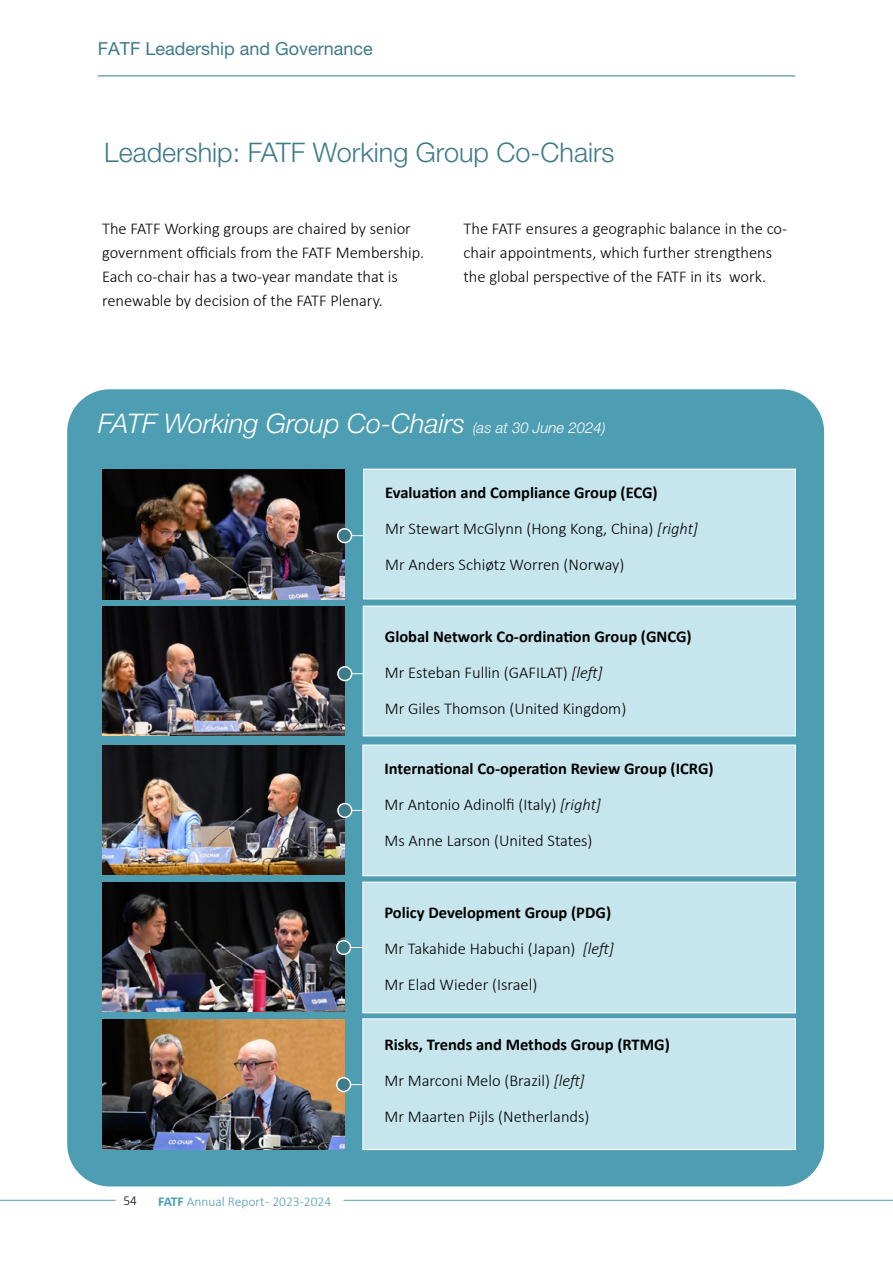
<style>
.page{position:relative;width:893px;height:1263px;background:#fff}
.page>*{position:absolute;margin:0;border:0;box-sizing:border-box;transform-origin:0 0}
.t1{font:italic 300 27px "Helvetica Neue LT Pro";color:#fff}
.t2{font:300 27px "Helvetica Neue LT Pro";color:#3e7b8b}
.t3{font:18px "Helvetica Neue LT Pro";color:#3e7b8b}
.t4{font:300 16.5px/36px "Calibri";color:#000}
.t5{font:300 13.5px "Calibri";color:#4e9eb3}
.t6{font:300 13.5px "Calibri";color:#000}
.s1{font-size:15px}
.s2{font-weight:700}
.s3{font-style:italic}
</style>
<div class="page">
<div style="left:67px;top:389px;width:757px;height:797px;background:#4e9eb3;border-radius:43px"></div>
<img style="left:102px;top:469px;width:243px;height:130px">
<img style="left:102px;top:606px;width:243px;height:130px">
<img style="left:102px;top:745px;width:243px;height:130px">
<img style="left:102px;top:882px;width:243px;height:130px">
<img style="left:102px;top:1020px;width:243px;height:129px">
<div style="left:364px;top:469px;width:431px;height:130px;background:#c6e5ed"></div>
<div style="left:363px;top:469px;width:433px;height:130px;border:1px solid #fff"></div>
<svg style="left:352px;top:535px;width:12px;height:1px"></svg>
<div style="left:338px;top:529px;width:13px;height:13px;background:#3e7b8b;border-radius:50%"></div>
<div style="left:337px;top:528px;width:15px;height:15px;border:2px solid #fff;border-radius:50%"></div>
<div style="left:338px;top:667px;width:14px;height:13px;background:#3e7b8b;border-radius:50%"></div>
<div style="left:337px;top:666px;width:15px;height:15px;border:2px solid #fff;border-radius:50%"></div>
<div style="left:338px;top:803px;width:14px;height:14px;background:#3e7b8b;border-radius:50%"></div>
<div style="left:337px;top:803px;width:15px;height:15px;border:2px solid #fff;border-radius:50%"></div>
<div style="left:337px;top:941px;width:13px;height:13px;background:#3e7b8b;border-radius:50%"></div>
<div style="left:336px;top:940px;width:15px;height:15px;border:2px solid #fff;border-radius:50%"></div>
<div style="left:337px;top:1078px;width:13px;height:13px;background:#3e7b8b;border-radius:50%"></div>
<div style="left:336px;top:1077px;width:15px;height:15px;border:2px solid #fff;border-radius:50%"></div>
<hr style="left:0;top:1200px;width:116px;height:1px;background:#4e9eb3">
<hr style="left:344px;top:1200px;width:549px;height:1px;background:#4e9eb3">
<hr style="left:98px;top:76px;width:697px;height:1px;background:#3e7b8b">
<div style="left:363px;top:606px;width:432px;height:130px;background:#c6e5ed"></div>
<div style="left:363px;top:606px;width:433px;height:130px;border:1px solid #fff"></div>
<div style="left:363px;top:745px;width:432px;height:131px;background:#c6e5ed"></div>
<div style="left:362px;top:745px;width:434px;height:131px;border:1px solid #fff"></div>
<div style="left:363px;top:882px;width:432px;height:131px;background:#c6e5ed"></div>
<div style="left:362px;top:882px;width:434px;height:131px;border:1px solid #fff"></div>
<div style="left:363px;top:1019px;width:432px;height:130px;background:#c6e5ed"></div>
<div style="left:362px;top:1018px;width:434px;height:132px;border:1px solid #fff"></div>
<p class="t3" style="left:98px;top:38px;width:277px">FATF Leadership and Governance</p>
<h1 class="t2" style="left:104px;top:136px;width:512px">Leadership: FATF Working Group Co-Chairs</h1>
<p class="t4" style="left:102px;top:216px;width:324px;line-height:24px">The FATF Working groups are chaired by senior government officials from the FATF Membership.<br>Each co-chair has a two-year mandate that is renewable by decision of the FATF Plenary.</p>
<p class="t4" style="left:463px;top:216px;width:325px;line-height:24px">The FATF ensures a geographic balance in the co&shy;chair appointments, which further strengthens the global perspective of the FATF in its work.</p>
<h1 class="t1" style="left:98px;top:408px;width:509px">FATF Working Group Co-Chairs <span class="s1">(as at 30 June 2024)</span></h1>
<p class="t4" style="left:385px;top:474px;width:314px"><span class="s2">Evaluation and Compliance Group (ECG)<br></span>Mr Stewart McGlynn (Hong Kong, China) <span class="s3">[right]<br></span>Mr Anders Schiøtz Worren (Norway)</p>
<p class="t4" style="left:385px;top:618px;width:308px"><span class="s2">Global Network Co-ordination Group (GNCG)<br></span>Mr Esteban Fullin (GAFILAT) <span class="s3">[left]<br></span>Mr Giles Thomson (United Kingdom)</p>
<p class="t4" style="left:384px;top:750px;width:331px"><span class="s2">International Co-operation Review Group (ICRG)<br></span>Mr Antonio Adinolfi (Italy) <span class="s3">[right]<br></span>Ms Anne Larson (United States)</p>
<p class="t4" style="left:384px;top:894px;width:231px"><span class="s2">Policy Development Group (PDG)<br></span>Mr Takahide Habuchi (Japan) <span class="s3">[left]<br></span>Mr Elad Wieder (Israel)</p>
<p class="t6" style="left:123px;top:1192px;width:15px">54</p>
<p class="t5" style="left:158px;top:1193px;width:174px"><span class="s2">FATF</span> Annual Report - 2023-2024</p>
<p class="t4" style="left:384px;top:1026px;width:287px"><span class="s2">Risks, Trends and Methods Group (RTMG)<br></span>Mr Marconi Melo (Brazil) <span class="s3">[left]<br></span>Mr Maarten Pijls (Netherlands)</p>
</div>
